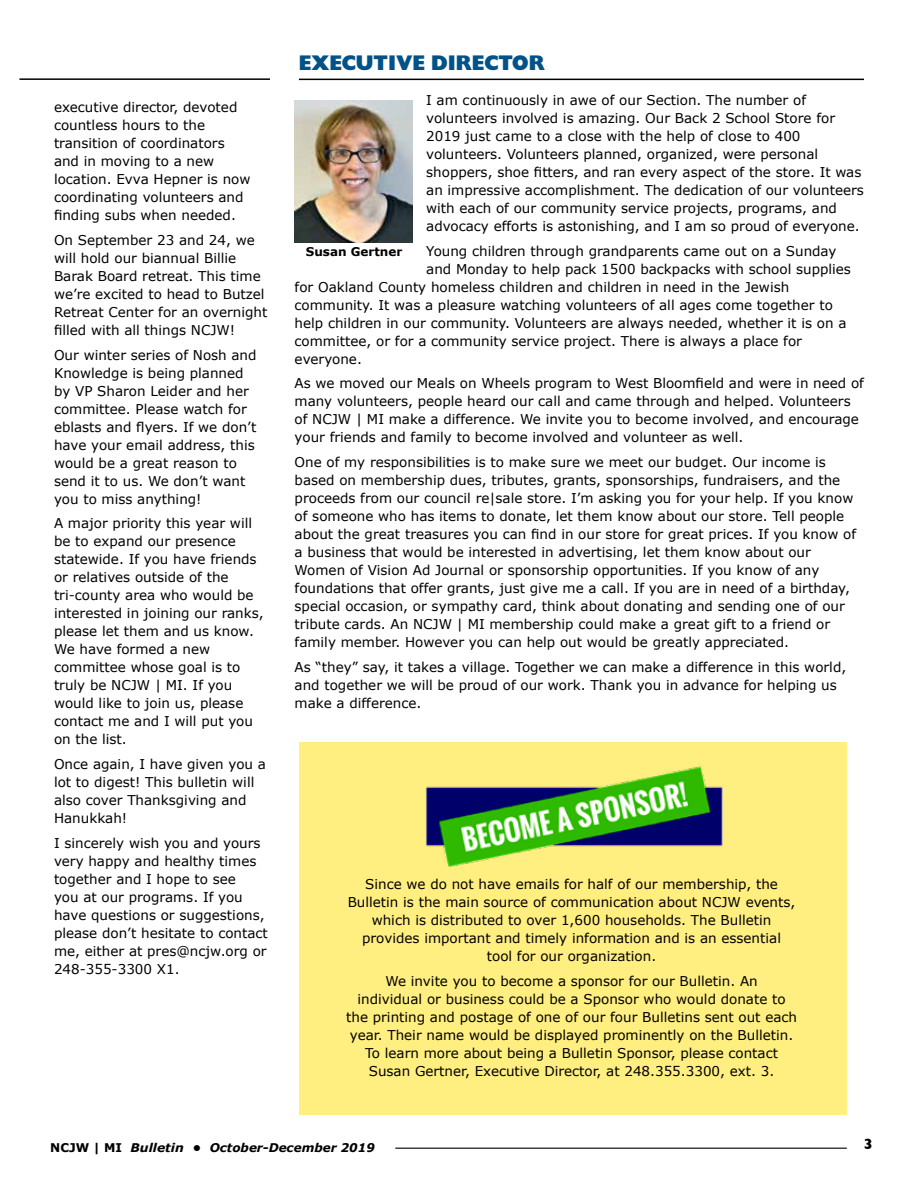
<style>
.page{position:relative;width:918px;height:1188px;background:#fff}
.page>*{position:absolute;margin:0;border:0;box-sizing:border-box;transform-origin:0 0}
.t1{font:21px "Gill Sans Extra Bold Display";color:#005288}
.t2{font:700 15px "Gill Sans";color:#000}
.t3{font:13.5px/18px "Verdana";color:#000}
.t4{font:italic 700 12px "Verdana";color:#000}
.t5{font:700 12px "Verdana";color:#000}
.s1{font-style:normal}
</style>
<div class="page">
<div style="left:299px;top:742px;width:548px;height:373px;background:#ffee80"></div>
<hr style="left:19px;top:78px;width:251px;height:2px;background:#000">
<hr style="left:395px;top:1148px;width:452px;height:1px;background:#000">
<img style="left:426px;top:766px;width:297px;height:101px">
<hr style="left:299px;top:79px;width:565px;height:1px;background:#000">
<img style="left:295px;top:100px;width:118px;height:142px">
<p class="t3" style="left:54px;top:99px;width:198px">executive director, devoted countless hours to the transition of coordinators and in moving to a new location. Evva Hepner is now coordinating volunteers and finding subs when needed.</p>
<p class="t3" style="left:54px;top:231px;width:215px">On September 23 and 24, we will hold our biannual Billie<br>Barak Board retreat. This time we’re excited to head to Butzel<br>Retreat Center for an overnight filled with all things NCJW!</p>
<p class="t3" style="left:54px;top:346px;width:204px">Our winter series of Nosh and<br>Knowledge is being planned by VP Sharon Leider and her committee. Please watch for eblasts and flyers. If we don’t have your email address, this would be a great reason to send it to us. We don’t want you to miss anything!</p>
<p class="t3" style="left:54px;top:515px;width:211px">A major priority this year will be to expand our presence statewide. If you have friends or relatives outside of the tri-county area who would be interested in joining our ranks, please let them and us know.<br>We have formed a new committee whose goal is to truly be NCJW | MI. If you would like to join us, please contact me and I will put you on the list.</p>
<p class="t3" style="left:54px;top:755px;width:213px">Once again, I have given you a lot to digest! This bulletin will also cover Thanksgiving and<br>Hanukkah!</p>
<p class="t3" style="left:54px;top:834px;width:215px">I sincerely wish you and yours very happy and healthy times together and I hope to see<br>you at our programs. If you have questions or suggestions, please don’t hesitate to contact me, either at pres@ncjw.org or<br>248-355-3300 X1.</p>
<h1 class="t1" style="left:299px;top:50px;width:247px">EXECUTIVE DIRECTOR</h1>
<p class="t3" style="left:426px;top:91px;width:439px">I am continuously in awe of our Section. The number of volunteers involved is amazing. Our Back 2 School Store for 2019 just came to a close with the help of close to 400 volunteers. Volunteers planned, organized, were personal shoppers, shoe fitters, and ran every aspect of the store. It was an impressive accomplishment. The dedication of our volunteers with each of our community service projects, programs, and advocacy efforts is astonishing, and I am so proud of everyone.</p>
<p class="t3" style="left:426px;top:242px;width:412px">Young children through grandparents came out on a Sunday</p>
<p class="t3" style="left:426px;top:260px;width:426px">and Monday to help pack 1500 backpacks with school supplies</p>
<p class="t3" style="left:295px;top:278px;width:496px">for Oakland County homeless children and children in need in the Jewish</p>
<p class="t3" style="left:295px;top:296px;width:540px">community. It was a pleasure watching volunteers of all ages come together to</p>
<p class="t3" style="left:295px;top:314px;width:553px">help children in our community. Volunteers are always needed, whether it is on a</p>
<p class="t3" style="left:295px;top:332px;width:509px">committee, or for a community service project. There is always a place for</p>
<p class="t3" style="left:295px;top:350px;width:69px">everyone.</p>
<p class="t3" style="left:295px;top:375px;width:571px">As we moved our Meals on Wheels program to West Bloomfield and were in need of many volunteers, people heard our call and came through and helped. Volunteers of NCJW | MI make a difference. We invite you to become involved, and encourage your friends and family to become involved and volunteer as well.</p>
<p class="t3" style="left:295px;top:454px;width:563px">One of my responsibilities is to make sure we meet our budget. Our income is based on membership dues, tributes, grants, sponsorships, fundraisers, and the proceeds from our council re|sale store. I’m asking you for your help. If you know of someone who has items to donate, let them know about our store. Tell people about the great treasures you can find in our store for great prices. If you know of a business that would be interested in advertising, let them know about our Women of Vision Ad Journal or sponsorship opportunities. If you know of any foundations that offer grants, just give me a call. If you are in need of a birthday, special occasion, or sympathy card, think about donating and sending one of our tribute cards. An NCJW | MI membership could make a great gift to a friend or family member. However you can help out would be greatly appreciated.</p>
<p class="t3" style="left:295px;top:658px;width:553px">As “they” say, it takes a village. Together we can make a difference in this world, and together we will be proud of our work. Thank you in advance for helping us make a difference.</p>
<p class="t5" style="left:306px;top:244px;width:98px">Susan Gertner</p>
<p class="t3" style="left:348px;top:876px;width:449px;text-align:center">Since we do not have emails for half of our membership, the Bulletin is the main source of communication about NCJW events, which is distributed to over 1,600 households. The Bulletin provides important and timely information and is an essential<br>tool for our organization.</p>
<p class="t3" style="left:346px;top:972px;width:452px;text-align:center">We invite you to become a sponsor for our Bulletin. An<br>individual or business could be a Sponsor who would donate to the printing and postage of one of our four Bulletins sent out each year. Their name would be displayed prominently on the Bulletin.<br>To learn more about being a Bulletin Sponsor, please contact Susan Gertner, Executive Director, at 248.355.3300, ext. 3.</p>
<p class="t4" style="left:50px;top:1140px;width:326px"><span class="s1">NCJW | MI</span> Bulletin • October-December 2019</p>
<p class="t2" style="left:864px;top:1132px;width:10px">3</p>
</div>
